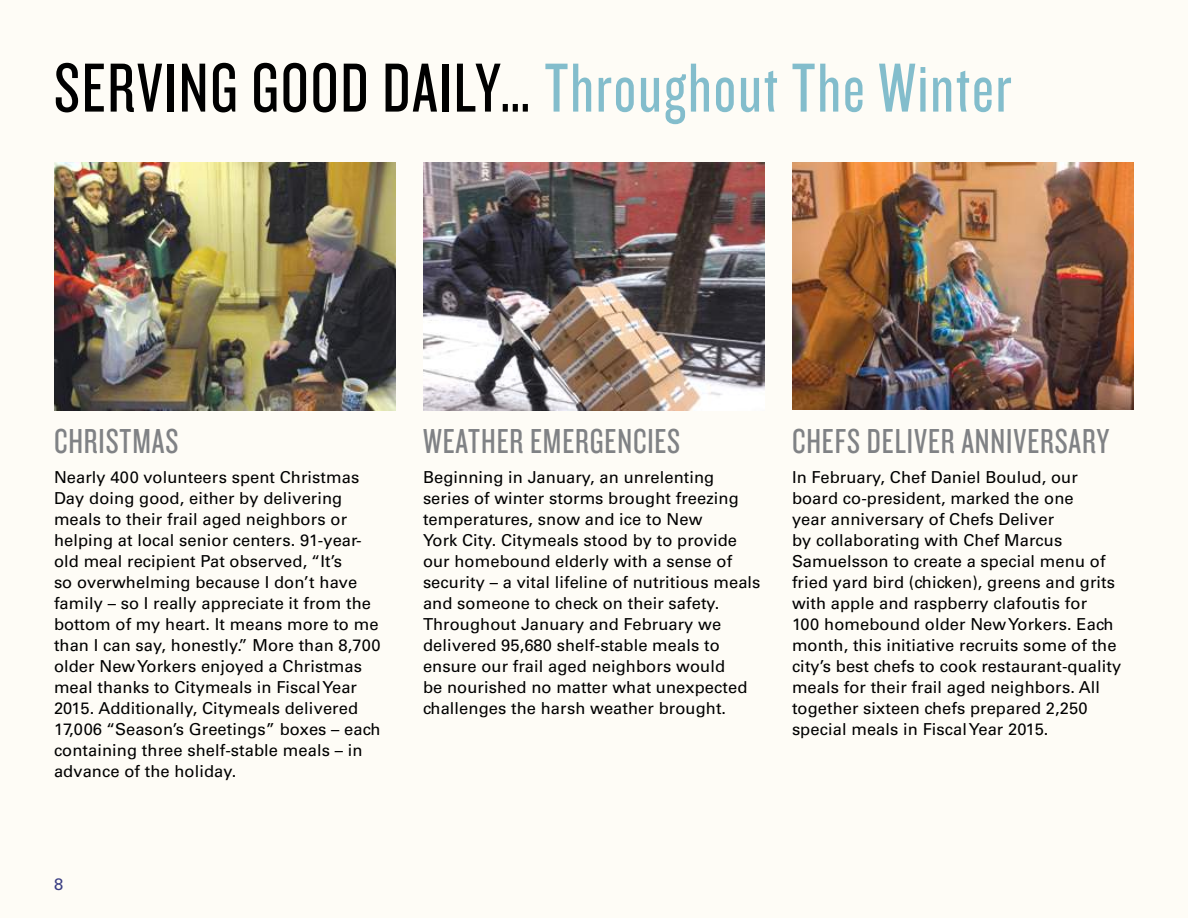
<style>
.page{position:relative;width:1188px;height:918px;background:#fefcf6}
.page>*{position:absolute;margin:0;border:0;box-sizing:border-box;transform-origin:0 0}
.t1{font:72px "Knockout 28 Junior Feathrwt";letter-spacing:.025em;color:#83bdcc}
.t2{font:36px "Knockout 28 Junior Feathrwt";letter-spacing:.025em;color:#808285}
.t3{font:16.5px/21px "Univers";letter-spacing:.005em;color:#000}
.t4{font:16.5px "Univers";color:#2c3384}
.s1{color:#000}
</style>
<div class="page">
<img style="left:54px;top:162px;width:341px;height:248px">
<img style="left:423px;top:162px;width:342px;height:248px">
<img style="left:793px;top:162px;width:341px;height:248px">
<h1 class="t1" style="left:54px;top:42px;width:959px"><span class="s1">SERVING GOOD DAILY…</span> Throughout The Winter</h1>
<h2 class="t2" style="left:54px;top:418px;width:126px">CHRISTMAS</h2>
<p class="t3" style="left:54px;top:466px;width:328px">Nearly 400 volunteers spent Christmas Day doing good, either by delivering meals to their frail aged neighbors or helping at local senior centers. 91-year&shy;old meal recipient Pat observed, “It’s<br>so overwhelming because I don’t have family – so I really appreciate it from the bottom of my heart. It means more to me than I can say, honestly.” More than 8,700 older New Yorkers enjoyed a Christmas meal thanks to Citymeals in Fiscal Year 2015. Additionally, Citymeals delivered 17,006 “Season’s Greetings” boxes – each containing three shelf-stable meals – in advance of the holiday.</p>
<p class="t4" style="left:54px;top:874px;width:11px">8</p>
<h2 class="t2" style="left:423px;top:418px;width:259px">WEATHER EMERGENCIES</h2>
<p class="t3" style="left:423px;top:466px;width:339px">Beginning in January, an unrelenting series of winter storms brought freezing temperatures, snow and ice to New<br>York City. Citymeals stood by to provide our homebound elderly with a sense of security – a vital lifeline of nutritious meals and someone to check on their safety.<br>Throughout January and February we delivered 95,680 shelf-stable meals to ensure our frail aged neighbors would<br>be nourished no matter what unexpected challenges the harsh weather brought.</p>
<h2 class="t2" style="left:792px;top:418px;width:319px">CHEFS DELIVER ANNIVERSARY</h2>
<p class="t3" style="left:792px;top:466px;width:331px">In February, Chef Daniel Boulud, our board co-president, marked the one<br>year anniversary of Chefs Deliver<br>by collaborating with Chef Marcus Samuelsson to create a special menu of fried yard bird (chicken), greens and grits with apple and raspberry clafoutis for<br>100 homebound older New Yorkers. Each month, this initiative recruits some of the city’s best chefs to cook restaurant-quality meals for their frail aged neighbors. All together sixteen chefs prepared 2,250 special meals in Fiscal Year 2015.</p>
</div>
